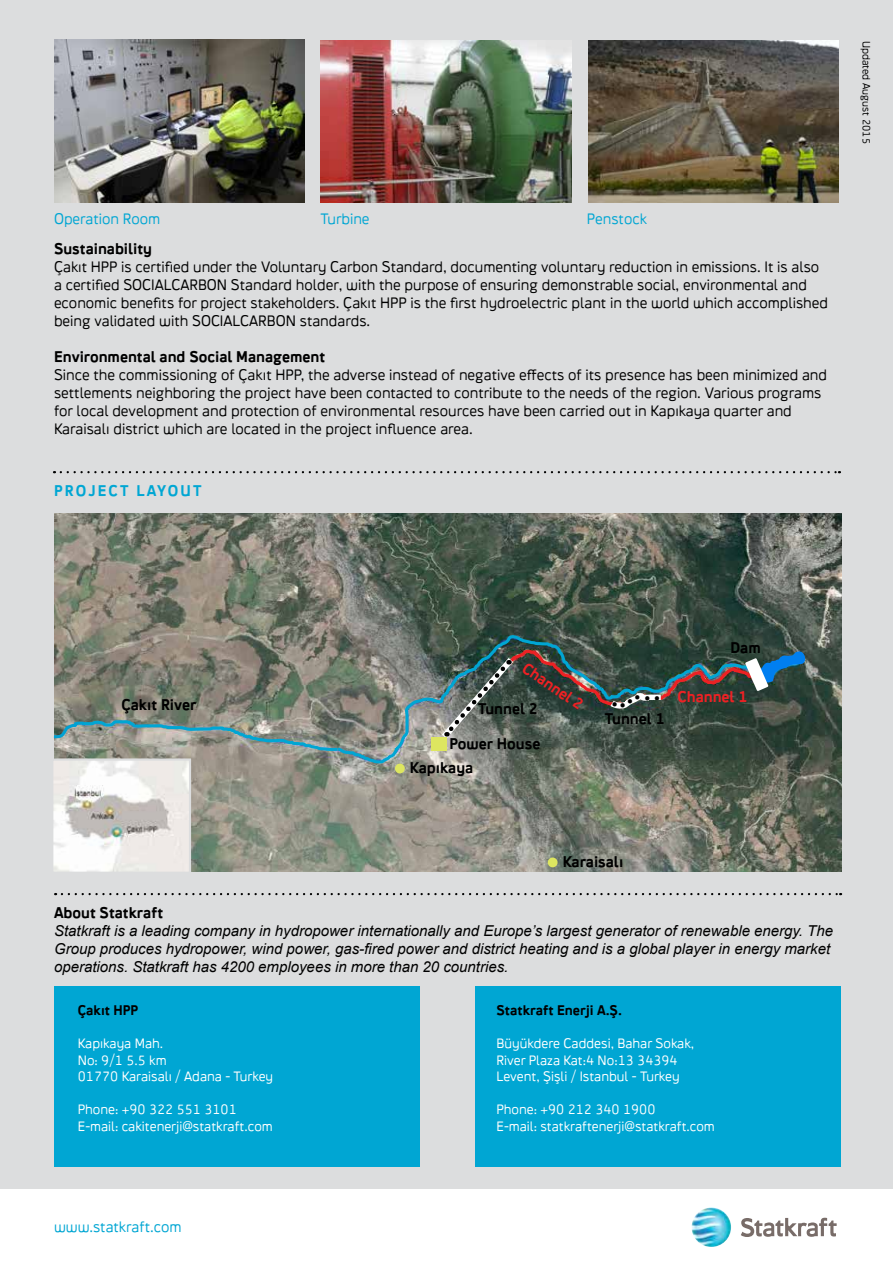
<style>
.page{position:relative;width:893px;height:1263px;background:#fff}
.page>*{position:absolute;margin:0;border:0;box-sizing:border-box;transform-origin:0 0}
.t1{font:37.5px "Minion Pro";color:#000}
.t2{font:200 15px/18px "Statkraft Crank";color:#000}
.t3{font:italic 15px/18px "Arial";color:#000}
.t4{font:700 15px "Statkraft Crank";color:#000}
.t5{font:200 15px "Statkraft Crank";color:#00a6d3}
.t6{font:700 15px "Statkraft Crank";color:#ed2124}
.t7{font:700 15px "Statkraft Crank";letter-spacing:.14em;color:#00a6d3}
.t8{font:200 13.5px/16.5px "Statkraft Crank";color:#fff}
.t9{font:700 13.5px "Statkraft Crank";color:#000}
.t10{font:200 10.5px "Statkraft Crank";color:#000}
</style>
<div class="page">
<div style="left:0;top:0;width:893px;height:1188px;background:#dcddde"></div>
<svg style="left:61px;top:471px;width:779px;height:2px"></svg>
<svg style="left:62px;top:893px;width:779px;height:2px"></svg>
<svg style="left:741px;top:1218px;width:96px;height:19px"></svg>
<img style="left:692px;top:1207px;width:39px;height:40px;border-radius:20px">
<div style="left:54px;top:986px;width:366px;height:181px;background:#00a6d3"></div>
<div style="left:476px;top:986px;width:365px;height:181px;background:#00a6d3"></div>
<img style="left:54px;top:513px;width:787px;height:358px">
<svg style="left:335px;top:513px;width:268px;height:253px;background:#656f65"></svg>
<div style="left:548px;top:857px;width:10px;height:10px;background:#dde660;border-radius:50%"></div>
<div style="left:395px;top:764px;width:10px;height:9px;background:#dde660;border-radius:50%"></div>
<img style="left:320px;top:40px;width:251px;height:162px">
<img style="left:588px;top:40px;width:251px;height:162px">
<img style="left:54px;top:761px;width:134px;height:110px">
<div style="left:51px;top:758px;width:140px;height:116px;border:2px solid #dcddde"></div>
<img style="left:54px;top:40px;width:251px;height:163px">
<div style="left:431px;top:738px;width:15px;height:13px;background:#dde660"></div>
<img style="left:53px;top:718px;width:288px;height:35px">
<svg style="left:436px;top:618px;width:371px;height:127px;background:#44554f"></svg>
<p class="t5" style="left:54px;top:210px;width:108px">Operation Room</p>
<p class="t5" style="left:320px;top:210px;width:51px">Turbine</p>
<p class="t5" style="left:587px;top:210px;width:62px">Penstock</p>
<p class="t4" style="left:54px;top:239px;width:99px">Sustainability</p>
<p class="t2" style="left:54px;top:258px;width:776px">Çakıt HPP is certified under the Voluntary Carbon Standard, documenting voluntary reduction in emissions. It is also a certified SOCIALCARBON Standard holder, with the purpose of ensuring demonstrable social, environmental and economic benefits for project stakeholders. Çakıt HPP is the first hydroelectric plant in the world which accomplished being validated with SOCIALCARBON standards.</p>
<p class="t4" style="left:54px;top:347px;width:273px">Environmental and Social Management</p>
<p class="t2" style="left:54px;top:366px;width:775px">Since the commissioning of Çakıt HPP, the adverse instead of negative effects of its presence has been minimized and settlements neighboring the project have been contacted to contribute to the needs of the region. Various programs for local development and protection of environmental resources have been carried out in Kapıkaya quarter and Karaisalı district which are located in the project influence area.</p>
<p class="t7" style="left:54px;top:481px;width:149px">PROJECT LAYOUT</p>
<p class="t10" style="left:873px;top:41px;width:105px;rotate:90deg">Updated August 2015</p>
<p class="t6" style="left:529px;top:659px;width:71px;rotate:34deg">Channel 2</p>
<p class="t4" style="left:122px;top:695px;width:76px">Çakıt River</p>
<p class="t4" style="left:478px;top:699px;width:61px">Tunnel 2</p>
<p class="t4" style="left:449px;top:734px;width:92px">Power House</p>
<p class="t4" style="left:410px;top:758px;width:65px">Kapıkaya</p>
<h1 class="t1" style="left:610px;top:662px;width:52px">. ...</h1>
<h1 class="t1" style="left:619px;top:668px;width:17px">..</h1>
<p class="t4" style="left:605px;top:709px;width:61px">Tunnel 1</p>
<p class="t4" style="left:730px;top:638px;width:32px">Dam</p>
<p class="t6" style="left:677px;top:687px;width:71px">Channel 1</p>
<p class="t4" style="left:563px;top:852px;width:62px">Karaisalı</p>
<p class="t4" style="left:54px;top:903px;width:111px">About Statkraft</p>
<p class="t3" style="left:54px;top:921px;width:781px">Statkraft is a leading company in hydropower internationally and Europe’s largest generator of renewable energy. The<br>Group produces hydropower, wind power, gas-fired power and district heating and is a global player in energy market operations. Statkraft has 4200 employees in more than 20 countries.</p>
<p class="t9" style="left:78px;top:1002px;width:62px">Çakıt HPP</p>
<p class="t8" style="left:78px;top:1035px;width:197px">Kapıkaya Mah.<br>No: 9/1 5.5 km<br>01770 Karaisalı / Adana - Turkey</p>
<p class="t8" style="left:78px;top:1101px;width:196px">Phone: +90 322 551 3101<br>E-mail: cakitenerji@statkraft.com</p>
<p class="t5" style="left:54px;top:1218px;width:129px">www.statkraft.com</p>
<p class="t9" style="left:497px;top:1002px;width:127px">Statkraft Enerji A.Ş.</p>
<p class="t8" style="left:497px;top:1035px;width:199px">Büyükdere Caddesi, Bahar Sokak,<br>River Plaza Kat:4 No:13 34394<br>Levent, Şişli / Istanbul - Turkey</p>
<p class="t8" style="left:497px;top:1101px;width:220px">Phone: +90 212 340 1900<br>E-mail: statkraftenerji@statkraft.com</p>
</div>
